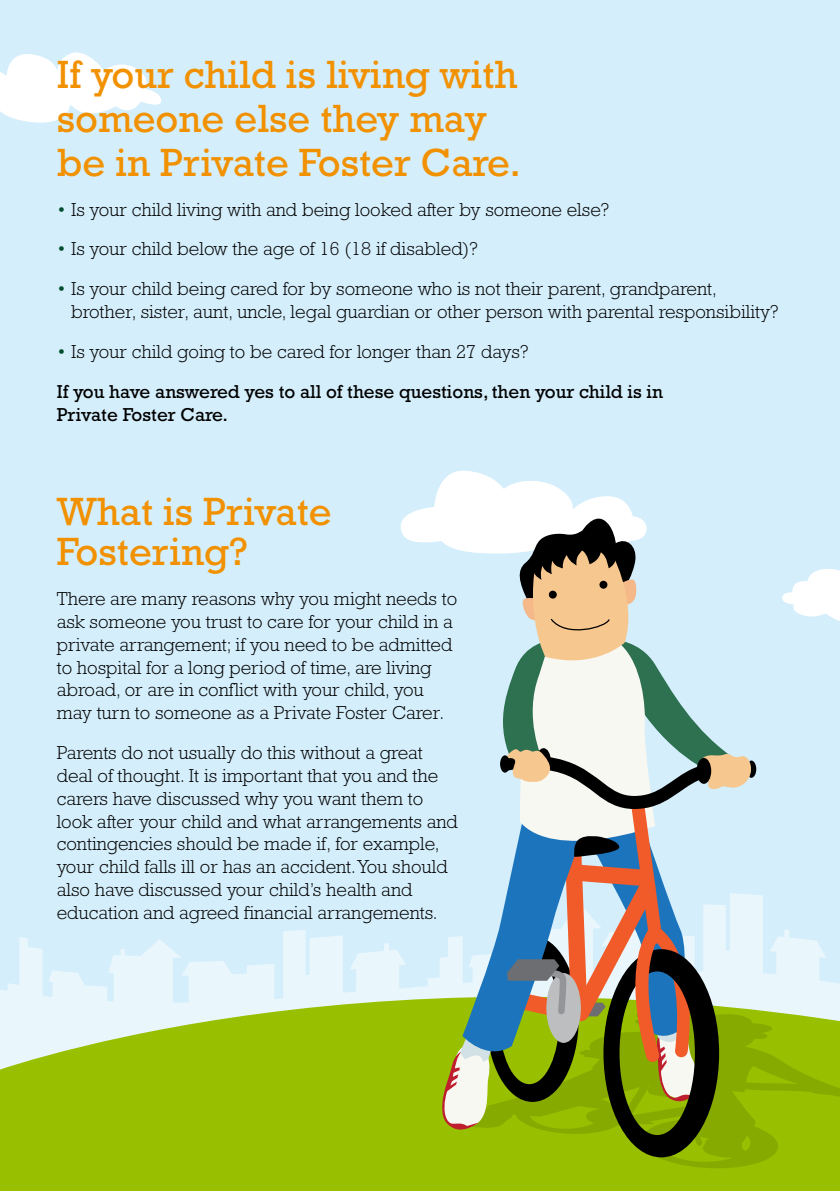
<style>
.page{position:relative;width:840px;height:1191px;background:#fff}
.page>*{position:absolute;margin:0;border:0;box-sizing:border-box;transform-origin:0 0}
.t1{font:40px/44px "Rockwell";color:#f29100}
.t2{font:300 19px/22.8px "Rockwell";color:#000}
.t3{font:19px/39.8px "Rockwell";color:#000}
.s1{color:#004d2d}
.s2{font-weight:300;color:#004d2d}
.s3{font-weight:300}
</style>
<div class="page">
<div style="left:0;top:0;width:839px;height:1191px;background:#d4eefb"></div>
<svg style="left:0;top:52px;width:161px;height:71px"></svg>
<svg style="left:782px;top:569px;width:57px;height:52px"></svg>
<svg style="left:0;top:938px;width:839px;height:253px;background:#b2d157"></svg>
<svg style="left:449px;top:1009px;width:390px;height:159px;background:#97be08"></svg>
<svg style="left:400px;top:470px;width:365px;height:687px"></svg>
<h1 class="t1" style="left:57px;top:52px;width:465px">If your child is living with someone else they may be in Private Foster Care.</h1>
<p class="t2" style="left:57px;top:198px;width:553px"><span class="s1">•</span> Is your child living with and being looked after by someone else?</p>
<p class="t2" style="left:57px;top:238px;width:422px"><span class="s1">•</span> Is your child below the age of 16 (18 if disabled)?</p>
<p class="t2" style="left:71px;top:277px;width:708px;text-indent:-14px"><span class="s1">•</span> Is your child being cared for by someone who is not their parent, grandparent, brother, sister, aunt, uncle, legal guardian or other person with parental responsibility?</p>
<p class="t3" style="left:57px;top:331px;width:607px"><span class="s2">•</span> <span class="s3">Is your child going to be cared for longer than 27 days?<br></span>If you have answered yes to all of these questions, then your child is in</p>
<p class="t3" style="left:57px;top:394px;width:173px">Private Foster Care.</p>
<h1 class="t1" style="left:57px;top:491px;width:276px;line-height:40px">What is Private<br>Fostering?</h1>
<p class="t2" style="left:57px;top:587px;width:402px">There are many reasons why you might needs to ask someone you trust to care for your child in a private arrangement; if you need to be admitted to hospital for a long period of time, are living abroad, or are in conflict with your child, you may turn to someone as a Private Foster Carer.</p>
<p class="t2" style="left:57px;top:741px;width:402px">Parents do not usually do this without a great deal of thought. It is important that you and the carers have discussed why you want them to look after your child and what arrangements and contingencies should be made if, for example, your child falls ill or has an accident. You should also have discussed your child’s health and education and agreed financial arrangements.</p>
</div>
